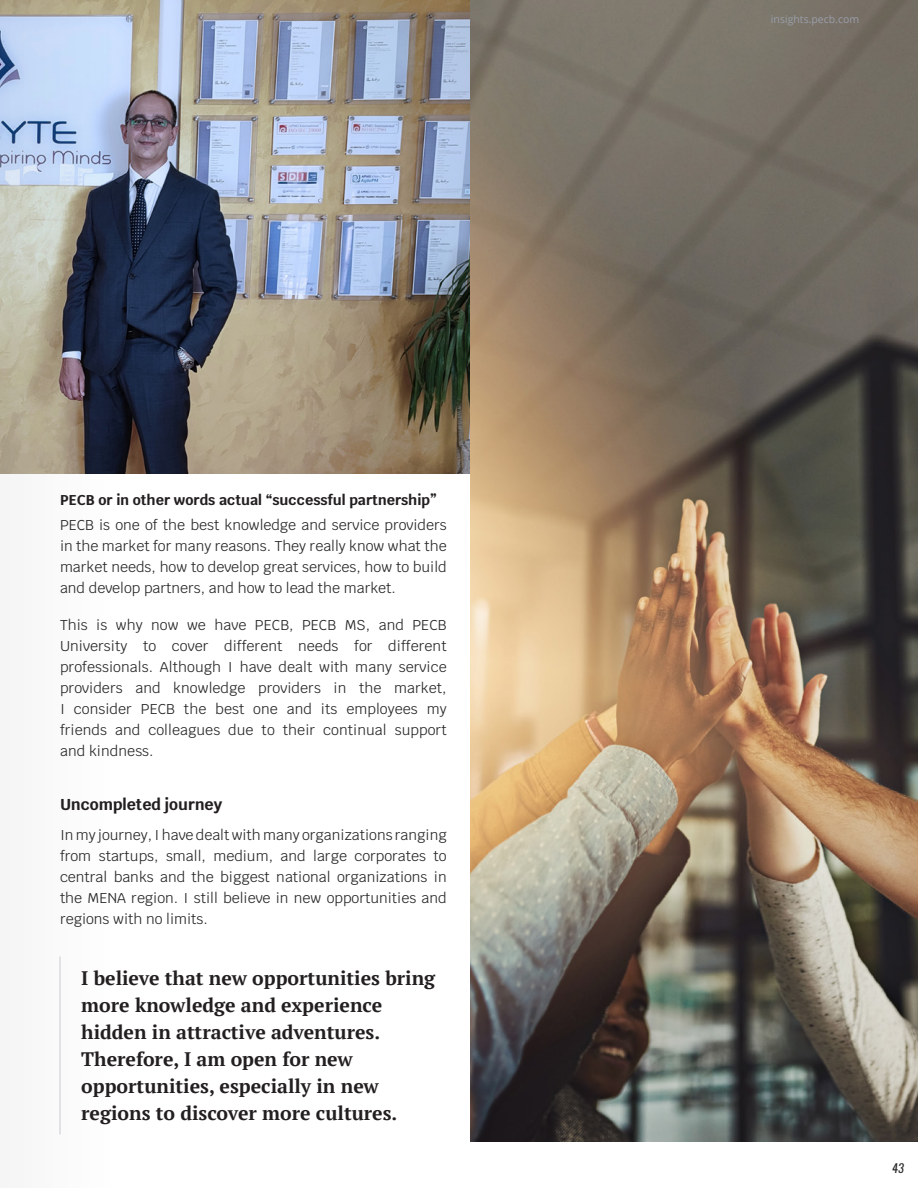
<style>
.page{position:relative;width:918px;height:1188px;background:#fff}
.page>*{position:absolute;margin:0;border:0;box-sizing:border-box;transform-origin:0 0}
.Important_Sentence{font:700 19.5px/27px "PT Serif";color:#231f20}
.t1{font:700 15.75px "Krub";color:#231f20}
.Body_Copy{font:14.25px/21px "Krub";color:#282828;text-align:justify}
.t2{font:700 14.25px "Krub";color:#231f20}
.t3{font:italic 12px "Oswald";color:#282828}
.t4{font:10.5px "Open Sans";color:#9a9fac}
</style>
<div class="page">
<img style="left:117px;top:0;width:353px;height:474px">
<img style="left:470px;top:0;width:448px;height:1141px">
<svg style="left:0;top:0;width:117px;height:1135px;fill:#f6f6f7"></svg>
<p class="t2" style="left:60px;top:491px;width:378px">PECB or in other words actual “successful partnership”</p>
<p class="Body_Copy" style="left:60px;top:514px;width:388px">PECB is one of the best knowledge and service providers in the market for many reasons. They really know what the market needs, how to develop great services, how to build and develop partners, and how to lead the market.</p>
<p class="Body_Copy" style="left:60px;top:615px;width:388px">This is why now we have PECB, PECB MS, and PECB University to cover different needs for different professionals. Although I have dealt with many service providers and knowledge providers in the market, I consider PECB the best one and its employees my friends and colleagues due to their continual support and kindness.</p>
<p class="t1" style="left:60px;top:796px;width:164px">Uncompleted journey</p>
<p class="Body_Copy" style="left:60px;top:824px;width:388px">In my journey, I have dealt with many organizations ranging from startups, small, medium, and large corporates to central banks and the biggest national organizations in the MENA region. I still believe in new opportunities and regions with no limits.</p>
<p class="Important_Sentence" style="left:81px;top:965px;width:355px">I believe that new opportunities bring more knowledge and experience hidden in attractive adventures.<br>Therefore, I am open for new opportunities, especially in new regions to discover more cultures.</p>
<p class="t4" style="left:771px;top:12px;width:90px">insights.pecb.com</p>
<p class="t3" style="left:892px;top:1159px;width:13px">43</p>
</div>
